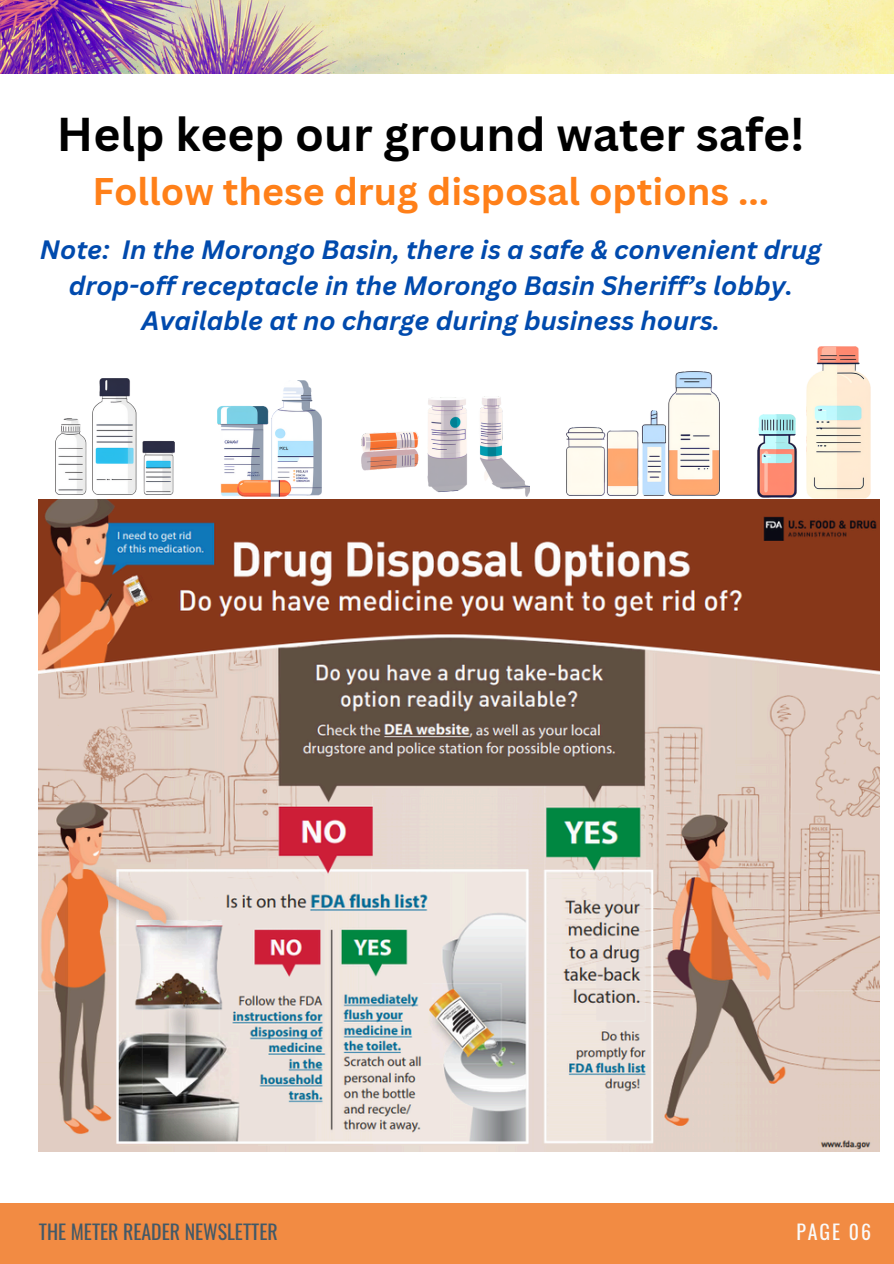
<style>
.page{position:relative;width:894px;height:1264px;background:#fff}
.page>*{position:absolute;margin:0;border:0;box-sizing:border-box;transform-origin:0 0}
.t1{font:700 46.2px "Canva Sans";color:#000}
.t2{font:700 37.5px "Canva Sans";color:#ff8019}
.t3{font:italic 700 25.8px/35.4px "Canva Sans";color:#004aad;text-align:center}
.t4{font:19.8px "Oswald";color:#435967}
.t5{font:19.8px "Oswald";letter-spacing:.1em;color:#fafafa}
</style>
<div class="page">
<img style="left:0;top:0;width:893px;height:73px">
<div style="left:0;top:1202px;width:893px;height:61px;background:#f28b43"></div>
<img style="left:39px;top:499px;width:840px;height:652px">
<img style="left:757px;top:346px;width:113px;height:152px">
<img style="left:55px;top:378px;width:119px;height:116px">
<img style="left:218px;top:380px;width:103px;height:116px">
<img style="left:566px;top:371px;width:153px;height:124px">
<img style="left:361px;top:396px;width:168px;height:100px">
<p class="t1" style="left:57px;top:101px;width:749px">Help keep our ground water safe!</p>
<p class="t2" style="left:92px;top:165px;width:678px">Follow these drug disposal options ...</p>
<h1 class="t3" style="left:40px;top:232px;width:783px">Note: In the Morongo Basin, there is a safe &amp; convenient drug drop-off receptacle in the Morongo Basin Sheriff’s lobby.<br>Available at no charge during business hours.</h1>
<p class="t4" style="left:39px;top:1216px;width:240px">THE METER READER NEWSLETTER</p>
<p class="t5" style="left:796px;top:1216px;width:76px">PAGE 06</p>
</div>
